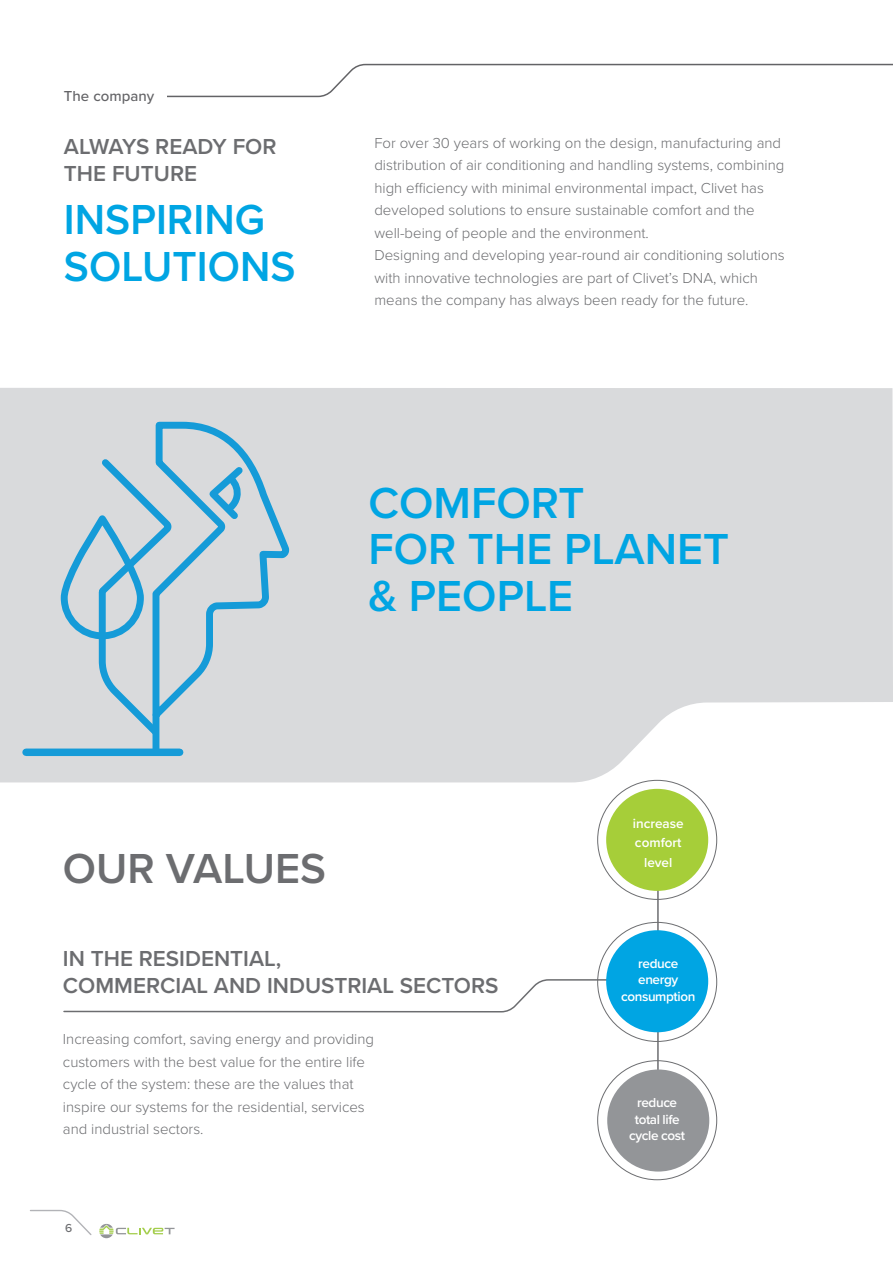
<style>
.page{position:relative;width:893px;height:1263px;background:#fff}
.page>*{position:absolute;margin:0;border:0;box-sizing:border-box;transform-origin:0 0}
.TITOLO_BLU{font:600 45px "Proxima Nova";color:#00a5e3}
.TITOLO_BLU-2{font:600 43.5px "Proxima Nova";color:#00a5e3}
.TITOLO_BLU-3{font:600 43.5px "Proxima Nova";color:#6c6d70}
.Titolo_grigio{font:600 22.5px "Proxima Nova";color:#6c6d70}
.Testo_grigio{font:300 15px "Proxima Nova";color:#6c6d70}
.Titolo_sx{font:500 15px "Proxima Nova";color:#636366}
.t1{font:600 13.5px "Proxima Nova";letter-spacing:-.03em;color:#fff}
.t2{font:600 13.5px "Proxima Nova";color:#fff}
.t3{font:500 12px "Proxima Nova";color:#6c6d70}
</style>
<div class="page">
<svg style="left:30px;top:1209px;width:62px;height:26px"></svg>
<svg style="left:99px;top:1224px;width:76px;height:14px"></svg>
<svg style="left:167px;top:63px;width:726px;height:35px"></svg>
<svg style="left:63px;top:979px;width:554px;height:34px"></svg>
<hr style="left:657px;top:819px;width:2px;height:312px;background:#6c6d70">
<div style="left:606px;top:789px;width:102px;height:102px;background:#a6ce39;border-radius:50%"></div>
<div style="left:606px;top:930px;width:102px;height:102px;background:#00a5e3;border-radius:50%"></div>
<div style="left:607px;top:1069px;width:102px;height:102px;background:#939598;border-radius:50%"></div>
<svg style="left:0;top:388px;width:893px;height:394px;background:#dbdcde"></svg>
<svg style="left:146px;top:421px;width:145px;height:336px;background:#c4d3db"></svg>
<svg style="left:60px;top:453px;width:118px;height:289px;background:#b6cedb"></svg>
<svg style="left:203px;top:461px;width:46px;height:64px;background:#9dc6da"></svg>
<div style="left:26px;top:748px;width:154px;height:8px;background:#169bd8"></div>
<p class="Titolo_sx" style="left:64px;top:84px;width:92px">The company</p>
<p class="Titolo_grigio" style="left:64px;top:130px;width:214px">ALWAYS READY FOR</p>
<p class="Titolo_grigio" style="left:64px;top:157px;width:135px">THE FUTURE</p>
<p class="TITOLO_BLU-2" style="left:64px;top:187px;width:203px">INSPIRING</p>
<p class="TITOLO_BLU-2" style="left:64px;top:234px;width:233px">SOLUTIONS</p>
<p class="Testo_grigio" style="left:374px;top:132px;width:408px">For over 30 years of working on the design, manufacturing and</p>
<p class="Testo_grigio" style="left:374px;top:154px;width:411px">distribution of air conditioning and handling systems, combining</p>
<p class="Testo_grigio" style="left:374px;top:177px;width:391px">high efficiency with minimal environmental impact, Clivet has</p>
<p class="Testo_grigio" style="left:374px;top:199px;width:382px">developed solutions to ensure sustainable comfort and the</p>
<p class="Testo_grigio" style="left:374px;top:222px;width:276px">well-being of people and the environment.</p>
<p class="Testo_grigio" style="left:374px;top:244px;width:412px">Designing and developing year-round air conditioning solutions</p>
<p class="Testo_grigio" style="left:374px;top:267px;width:385px">with innovative technologies are part of Clivet’s DNA, which</p>
<p class="Testo_grigio" style="left:374px;top:289px;width:376px">means the company has always been ready for the future.</p>
<p class="TITOLO_BLU" style="left:368px;top:469px;width:218px">COMFORT</p>
<p class="TITOLO_BLU" style="left:368px;top:516px;width:362px">FOR THE PLANET</p>
<p class="TITOLO_BLU" style="left:368px;top:562px;width:206px">&amp; PEOPLE</p>
<p class="TITOLO_BLU-3" style="left:63px;top:836px;width:265px">OUR VALUES</p>
<p class="t2" style="left:633px;top:813px;width:52px">increase</p>
<p class="t2" style="left:635px;top:833px;width:48px">comfort</p>
<p class="t1" style="left:644px;top:852px;width:30px">level</p>
<p class="Titolo_grigio" style="left:63px;top:942px;width:220px">IN THE RESIDENTIAL,</p>
<p class="Titolo_grigio" style="left:63px;top:969px;width:437px">COMMERCIAL AND INDUSTRIAL SECTORS</p>
<p class="Testo_grigio" style="left:63px;top:1028px;width:313px">Increasing comfort, saving energy and providing</p>
<p class="Testo_grigio" style="left:63px;top:1050px;width:304px">customers with the best value for the entire life</p>
<p class="Testo_grigio" style="left:63px;top:1073px;width:292px">cycle of the system: these are the values that</p>
<p class="Testo_grigio" style="left:63px;top:1095px;width:303px">inspire our systems for the residential, services</p>
<p class="Testo_grigio" style="left:63px;top:1118px;width:142px">and industrial sectors.</p>
<p class="t3" style="left:65px;top:1219px;width:9px">6</p>
<p class="t1" style="left:638px;top:953px;width:41px">reduce</p>
<p class="t1" style="left:638px;top:970px;width:41px">energy</p>
<p class="t1" style="left:621px;top:986px;width:76px">consumption</p>
<p class="t1" style="left:637px;top:1093px;width:41px">reduce</p>
<p class="t1" style="left:635px;top:1109px;width:46px">total life</p>
<p class="t1" style="left:629px;top:1126px;width:57px">cycle cost</p>
</div>
